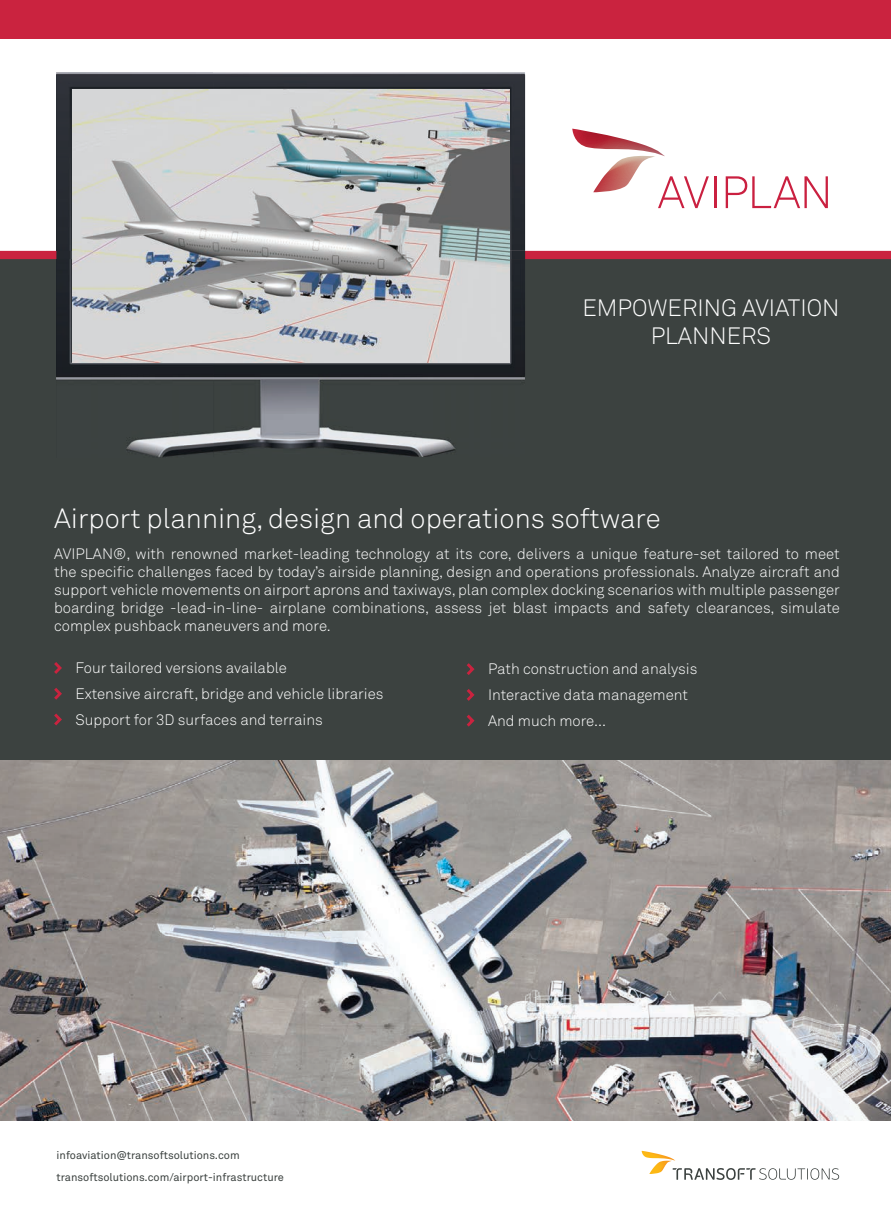
<style>
.page{position:relative;width:891px;height:1216px;background:#fff}
.page>*{position:absolute;margin:0;border:0;box-sizing:border-box;transform-origin:0 0}
.t1{font:300 27.6px "Akkurat Pro";color:#fff}
.t2{font:300 23.4px/28px "Akkurat Pro";color:#fff;text-align:center}
.t3{font:300 15px/26px "Akkurat Pro";color:#fff}
.t4{font:10.95px "Akkurat Pro";color:#3c4240}
</style>
<div class="page">
<div style="left:0;top:251px;width:890px;height:510px;background:#3c4240"></div>
<svg style="left:641px;top:1151px;width:197px;height:29px"></svg>
<div style="left:0;top:0;width:890px;height:39px;background:#ca233f"></div>
<svg style="left:572px;top:129px;width:136px;height:79px"></svg>
<hr style="left:713px;top:176px;width:3px;height:32px;background:#ca2040">
<svg style="left:725px;top:176px;width:102px;height:32px"></svg>
<img style="left:56px;top:72px;width:469px;height:385px">
<img style="left:72px;top:89px;width:437px;height:274px">
<svg style="left:51px;top:659px;width:13px;height:18px"></svg>
<svg style="left:463px;top:660px;width:13px;height:18px"></svg>
<svg style="left:51px;top:685px;width:13px;height:18px"></svg>
<svg style="left:463px;top:686px;width:13px;height:18px"></svg>
<svg style="left:51px;top:710px;width:13px;height:18px"></svg>
<svg style="left:463px;top:712px;width:13px;height:18px"></svg>
<img style="left:0;top:761px;width:890px;height:359px">
<h2 class="t2" style="left:582px;top:294px;width:258px">EMPOWERING AVIATION<br>PLANNERS</h2>
<h1 class="t1" style="left:54px;top:502px;width:608px">Airport planning, design and operations software</h1>
<p class="t3" style="left:54px;top:545px;width:786px;line-height:18px;text-align:justify">AVIPLAN®, with renowned market-leading technology at its core, delivers a unique feature-set tailored to meet the specific challenges faced by today’s airside planning, design and operations professionals. Analyze aircraft and support vehicle movements on airport aprons and taxiways, plan complex docking scenarios with multiple passenger boarding bridge -lead-in-line- airplane combinations, assess jet blast impacts and safety clearances, simulate complex pushback maneuvers and more.</p>
<p class="t3" style="left:75px;top:655px;width:309px">Four tailored versions available<br>Extensive aircraft, bridge and vehicle libraries<br>Support for 3D surfaces and terrains</p>
<p class="t3" style="left:488px;top:656px;width:211px">Path construction and analysis<br>Interactive data management<br>And much more...</p>
<p class="t4" style="left:56px;top:1149px;width:185px">infoaviation@transoftsolutions.com</p>
<p class="t4" style="left:56px;top:1171px;width:229px">transoftsolutions.com/airport-infrastructure</p>
</div>
